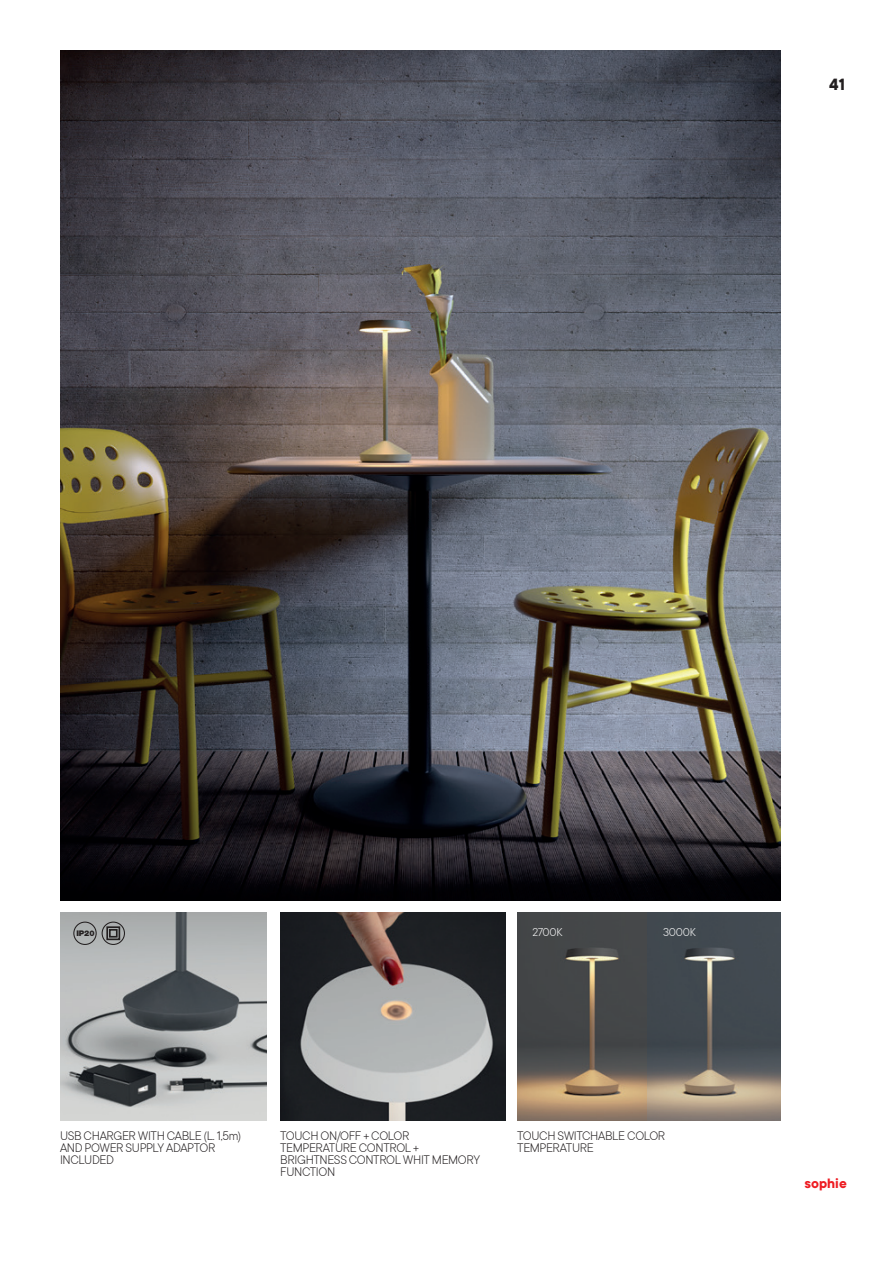
<style>
.page{position:relative;width:893px;height:1263px;background:#fff}
.page>*{position:absolute;margin:0;border:0;box-sizing:border-box;transform-origin:0 0}
.t1{font:700 18px "TT Commons";color:#231f20}
.t2{font:700 15px "TT Commons";color:#ee1d23}
.t3{font:300 13.5px/12px "TT Commons";letter-spacing:-.025em;color:#231f20}
.t4{font:300 12.45px "TT Commons";letter-spacing:-.02em;color:#fff}
.t5{font:900 7.8px "Helvetica Neue LT Pro";color:#231f20}
</style>
<div class="page">
<img style="left:60px;top:50px;width:721px;height:850px">
<img style="left:280px;top:912px;width:225px;height:208px">
<img style="left:517px;top:912px;width:264px;height:208px">
<img style="left:60px;top:912px;width:206px;height:208px">
<svg style="left:73px;top:921px;width:52px;height:24px"></svg>
<div style="left:106px;top:926px;width:14px;height:14px;border:2px solid #231f20"></div>
<div style="left:109px;top:929px;width:9px;height:8px;border:2px solid #231f20"></div>
<h1 class="t1" style="left:829px;top:75px;width:17px">41</h1>
<p class="t5" style="left:76px;top:929px;width:20px">IP20</p>
<p class="t4" style="left:532px;top:925px;width:32px">2700K</p>
<p class="t4" style="left:663px;top:925px;width:34px">3000K</p>
<p class="t3" style="left:60px;top:1130px;width:183px">USB CHARGER WITH CABLE (L. 1,5m)<br>AND POWER SUPPLY ADAPTOR<br>INCLUDED</p>
<p class="t3" style="left:517px;top:1130px;width:150px">TOUCH SWITCHABLE COLOR<br>TEMPERATURE</p>
<p class="t3" style="left:280px;top:1130px;width:201px">TOUCH ON/OFF + COLOR<br>TEMPERATURE CONTROL +<br>BRIGHTNESS CONTROL WHIT MEMORY<br>FUNCTION</p>
<p class="t2" style="left:804px;top:1175px;width:44px">sophie</p>
</div>
